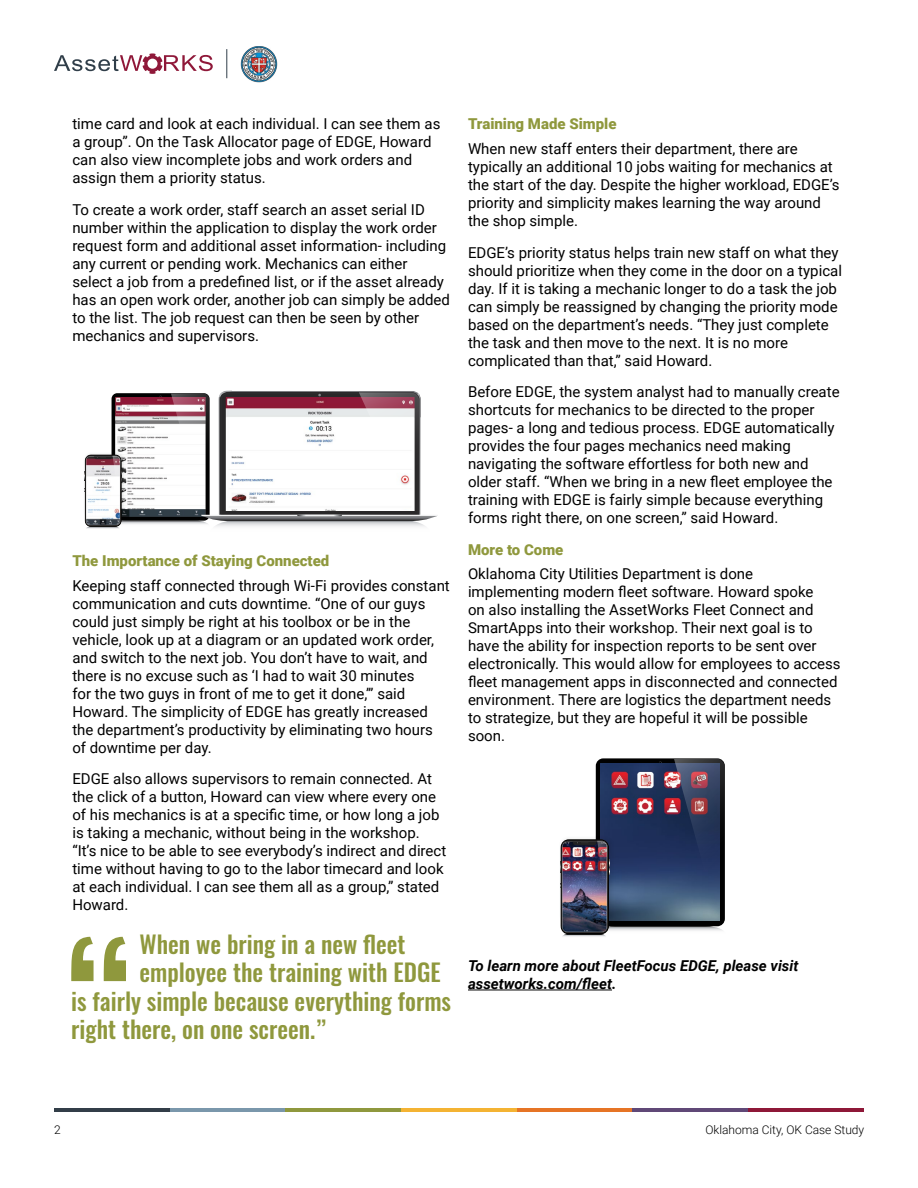
<style>
.page{position:relative;width:918px;height:1188px;background:#fff}
.page>*{position:absolute;margin:0;border:0;box-sizing:border-box;transform-origin:0 0}
.t1{font:500 24px "Oswald";color:#8f983d}
.t2{font:15px/18px "Roboto";color:#000}
.t3{font:italic 700 15px/18px "Roboto";color:#000}
.t4{font:900 15px "Roboto";color:#8f983d}
.t5{font:300 12px "Roboto";color:#000}
</style>
<div class="page">
<svg style="left:54px;top:53px;width:159px;height:21px"></svg>
<hr style="left:170px;top:1108px;width:115px;height:3px;background:#7a97ab">
<hr style="left:285px;top:1108px;width:116px;height:3px;background:#8f983d">
<hr style="left:401px;top:1108px;width:116px;height:3px;background:#f4b333">
<hr style="left:517px;top:1108px;width:116px;height:3px;background:#e67425">
<hr style="left:633px;top:1108px;width:115px;height:3px;background:#604877">
<hr style="left:54px;top:1108px;width:116px;height:3px;background:#323e48">
<hr style="left:748px;top:1108px;width:116px;height:3px;background:#8e1838">
<svg style="left:226px;top:49px;width:1px;height:29px"></svg>
<img style="left:241px;top:46px;width:36px;height:36px">
<hr style="left:468px;top:990px;width:144px;height:1px;background:#000">
<svg style="left:84px;top:391px;width:354px;height:138px"></svg>
<svg style="left:71px;top:937px;width:55px;height:44px"></svg>
<img style="left:560px;top:759px;width:165px;height:178px">
<p class="t2" style="left:72px;top:114px;width:370px">time card and look at each individual. I can see them as a group”. On the Task Allocator page of EDGE, Howard can also view incomplete jobs and work orders and assign them a priority status.</p>
<p class="t2" style="left:72px;top:200px;width:379px">To create a work order, staff search an asset serial ID number within the application to display the work order request form and additional asset information- including any current or pending work. Mechanics can either select a job from a predefined list, or if the asset already has an open work order, another job can simply be added to the list. The job request can then be seen by other mechanics and supervisors.</p>
<p class="t4" style="left:72px;top:550px;width:259px">The Importance of Staying Connected</p>
<p class="t2" style="left:72px;top:576px;width:379px">Keeping staff connected through Wi-Fi provides constant communication and cuts downtime. “One of our guys could just simply be right at his toolbox or be in the vehicle, look up at a diagram or an updated work order, and switch to the next job. You don’t have to wait, and there is no excuse such as ‘I had to wait 30 minutes<br>for the two guys in front of me to get it done,’” said Howard. The simplicity of EDGE has greatly increased the department’s productivity by eliminating two hours of downtime per day.</p>
<p class="t2" style="left:72px;top:769px;width:375px">EDGE also allows supervisors to remain connected. At the click of a button, Howard can view where every one of his mechanics is at a specific time, or how long a job is taking a mechanic, without being in the workshop. “It’s nice to be able to see everybody’s indirect and direct time without having to go to the labor timecard and look at each individual. I can see them all as a group,” stated Howard.</p>
<h1 class="t1" style="left:140px;top:927px;width:268px">When we bring in a new fleet</h1>
<h1 class="t1" style="left:140px;top:956px;width:303px">employee the training with EDGE</h1>
<h1 class="t1" style="left:71px;top:984px;width:381px">is fairly simple because everything forms</h1>
<h1 class="t1" style="left:71px;top:1013px;width:257px">right there, on one screen.”</h1>
<p class="t4" style="left:468px;top:114px;width:150px">Training Made Simple</p>
<p class="t2" style="left:468px;top:139px;width:373px">When new staff enters their department, there are typically an additional 10 jobs waiting for mechanics at the start of the day. Despite the higher workload, EDGE’s priority and simplicity makes learning the way around the shop simple.</p>
<p class="t2" style="left:468px;top:243px;width:376px">EDGE’s priority status helps train new staff on what they should prioritize when they come in the door on a typical day. If it is taking a mechanic longer to do a task the job can simply be reassigned by changing the priority mode based on the department’s needs. “They just complete the task and then move to the next. It is no more complicated than that,” said Howard.</p>
<p class="t2" style="left:468px;top:382px;width:373px">Before EDGE, the system analyst had to manually create shortcuts for mechanics to be directed to the proper pages- a long and tedious process. EDGE automatically provides the four pages mechanics need making navigating the software effortless for both new and older staff. “When we bring in a new fleet employee the training with EDGE is fairly simple because everything forms right there, on one screen,” said Howard.</p>
<p class="t4" style="left:468px;top:539px;width:97px">More to Come</p>
<p class="t2" style="left:468px;top:564px;width:374px">Oklahoma City Utilities Department is done implementing modern fleet software. Howard spoke<br>on also installing the AssetWorks Fleet Connect and SmartApps into their workshop. Their next goal is to have the ability for inspection reports to be sent over electronically. This would allow for employees to access fleet management apps in disconnected and connected environment. There are logistics the department needs to strategize, but they are hopeful it will be possible soon.</p>
<p class="t3" style="left:468px;top:956px;width:332px">To learn more about FleetFocus EDGE, please visit assetworks.com/fleet.</p>
<p class="t5" style="left:54px;top:1122px;width:8px">2</p>
<p class="t5" style="left:705px;top:1122px;width:160px">Oklahoma City, OK Case Study</p>
</div>
